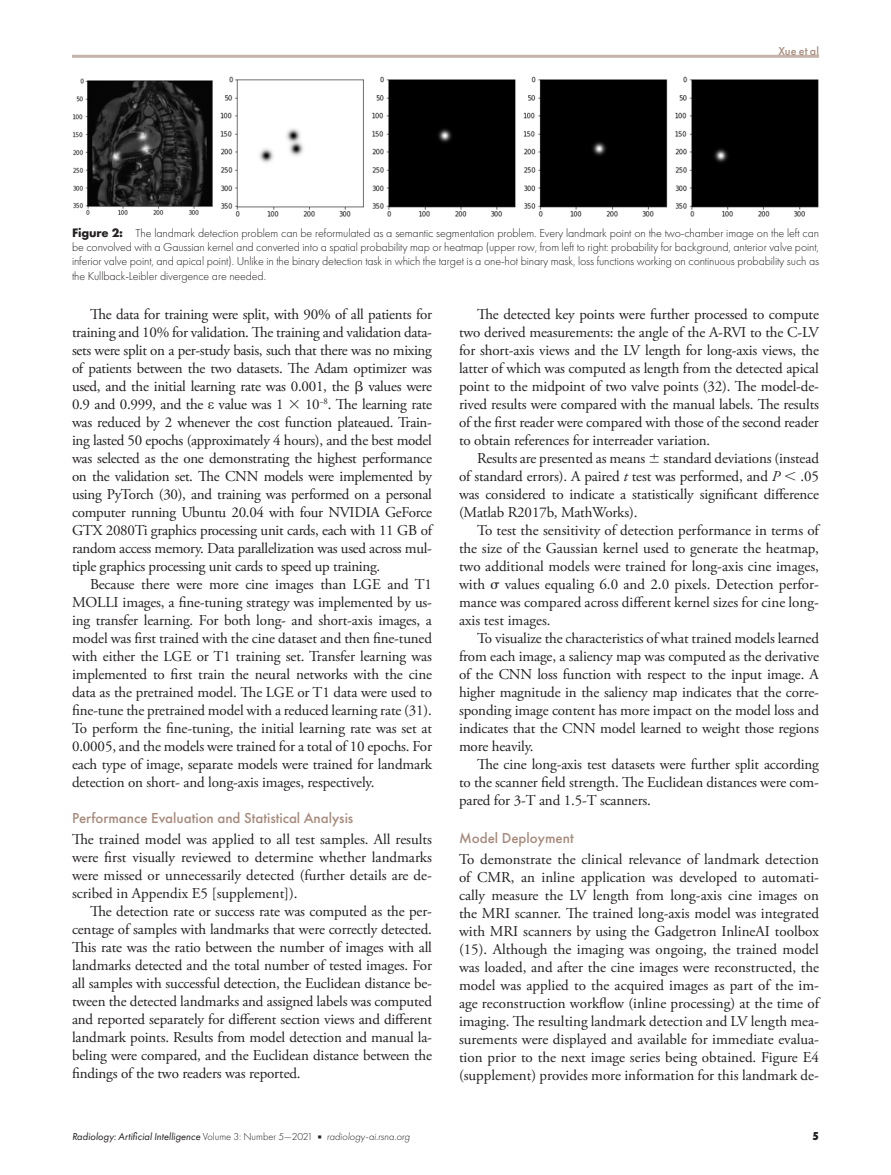
<style>
.page{position:relative;width:891px;height:1175px;background:#fff}
.page>*{position:absolute;margin:0;border:0;box-sizing:border-box;transform-origin:0 0}
.t1{font:15px/18px "Adobe Garamond Pro";letter-spacing:-.01em;color:#231f20;text-align:justify}
.t2{font:500 15px "Futura PT";color:#a68b7d}
.t3{font:300 12px/14.4px "Futura PT";letter-spacing:-.01em;color:#231f20;text-align:justify}
.t4{font:500 12px "Futura PT";color:#a68b7d}
.t5{font:800 12px "Futura PT Cond";color:#231f20}
.t6{font:italic 10.5px "Futura PT";color:#231f20}
.s1{font-weight:700;font-size:12.75px}
.s2{font-family:"Universal Greekwith Math Pi"}
.s3{font-family:"Times New Roman"}
.s4{font-style:italic}
.s5{font-weight:300;font-style:normal}
.s6{font-family:"Universal Newswith Comm Pi";font-style:normal;font-size:6px}
.s7{font-weight:300}
</style>
<div class="page">
<hr style="left:72px;top:55px;width:747px;height:3px;background:#c5b2a8">
<img style="left:72px;top:76px;width:747px;height:141px">
<p class="t4" style="left:778px;top:44px;width:42px">Xue et al</p>
<p class="t3" style="left:72px;top:225px;width:749px"><span class="s1">Figure 2:</span> The landmark detection problem can be reformulated as a semantic segmentation problem. Every landmark point on the two-chamber image on the left can be convolved with a Gaussian kernel and converted into a spatial probability map or heatmap (upper row, from left to right: probability for background, anterior valve point, inferior valve point, and apical point). Unlike in the binary detection task in which the target is a one-hot binary mask, loss functions working on continuous probability such as the Kullback-Leibler divergence are needed.</p>
<p class="t1" style="left:72px;top:306px;width:362px;text-indent:18px">The data for training were split, with 90% of all patients for training and 10% for validation. The training and validation data&shy;sets were split on a per-study basis, such that there was no mixing of patients between the two datasets. The Adam optimizer was used, and the initial learning rate was 0.001, the <span class="s2">b</span> values were 0.9 and 0.999, and the <span class="s3">ε</span> value was 1 <span class="s2">3</span> 10<sup>−8</sup>. The learning rate was reduced by 2 whenever the cost function plateaued. Train&shy;ing lasted 50 epochs (approximately 4 hours), and the best model was selected as the one demonstrating the highest performance on the validation set. The CNN models were implemented by using PyTorch (30), and training was performed on a personal computer running Ubuntu 20.04 with four NVIDIA GeForce GTX 2080Ti graphics processing unit cards, each with 11 GB of random access memory. Data parallelization was used across mul&shy;tiple graphics processing unit cards to speed up training.</p>
<p class="t1" style="left:72px;top:576px;width:362px;text-indent:18px">Because there were more cine images than LGE and T1<br>MOLLI images, a fine-tuning strategy was implemented by us&shy;ing transfer learning. For both long- and short-axis images, a model was first trained with the cine dataset and then fine-tuned with either the LGE or T1 training set. Transfer learning was implemented to first train the neural networks with the cine data as the pretrained model. The LGE or T1 data were used to fine-tune the pretrained model with a reduced learning rate (31).<br>To perform the fine-tuning, the initial learning rate was set at 0.0005, and the models were trained for a total of 10 epochs. For each type of image, separate models were trained for landmark detection on short- and long-axis images, respectively.</p>
<p class="t2" style="left:72px;top:809px;width:283px">Performance Evaluation and Statistical Analysis</p>
<p class="t1" style="left:72px;top:831px;width:362px">The trained model was applied to all test samples. All results were first visually reviewed to determine whether landmarks were missed or unnecessarily detected (further details are de&shy;scribed in Appendix E5 [supplement]).</p>
<p class="t1" style="left:72px;top:903px;width:362px;text-indent:18px">The detection rate or success rate was computed as the per&shy;centage of samples with landmarks that were correctly detected.<br>This rate was the ratio between the number of images with all landmarks detected and the total number of tested images. For all samples with successful detection, the Euclidean distance be&shy;tween the detected landmarks and assigned labels was computed and reported separately for different section views and different landmark points. Results from model detection and manual la&shy;beling were compared, and the Euclidean distance between the findings of the two readers was reported.</p>
<p class="t1" style="left:459px;top:306px;width:362px;text-indent:18px">The detected key points were further processed to compute two derived measurements: the angle of the A-RVI to the C-LV for short-axis views and the LV length for long-axis views, the latter of which was computed as length from the detected apical point to the midpoint of two valve points (32). The model-de&shy;rived results were compared with the manual labels. The results of the first reader were compared with those of the second reader to obtain references for interreader variation.</p>
<p class="t1" style="left:459px;top:450px;width:361px;text-indent:18px">Results are presented as means <span class="s2">6</span> standard deviations (instead of standard errors). A paired <span class="s4">t</span> test was performed, and <span class="s4">P</span> <span class="s2">,</span> .05 was considered to indicate a statistically significant difference (Matlab R2017b, MathWorks).</p>
<p class="t1" style="left:459px;top:522px;width:362px;text-indent:18px">To test the sensitivity of detection performance in terms of the size of the Gaussian kernel used to generate the heatmap, two additional models were trained for long-axis cine images, with <span class="s2">s</span> values equaling 6.0 and 2.0 pixels. Detection perfor&shy;mance was compared across different kernel sizes for cine long&shy;axis test images.</p>
<p class="t1" style="left:459px;top:630px;width:362px;text-indent:18px">To visualize the characteristics of what trained models learned from each image, a saliency map was computed as the derivative of the CNN loss function with respect to the input image. A higher magnitude in the saliency map indicates that the corre&shy;sponding image content has more impact on the model loss and indicates that the CNN model learned to weight those regions more heavily.</p>
<p class="t1" style="left:459px;top:756px;width:362px;text-indent:18px">The cine long-axis test datasets were further split according to the scanner field strength. The Euclidean distances were com&shy;pared for 3-T and 1.5-T scanners.</p>
<p class="t2" style="left:459px;top:828px;width:116px">Model Deployment</p>
<p class="t1" style="left:459px;top:850px;width:362px">To demonstrate the clinical relevance of landmark detection of CMR, an inline application was developed to automati&shy;cally measure the LV length from long-axis cine images on the MRI scanner. The trained long-axis model was integrated with MRI scanners by using the Gadgetron InlineAI toolbox (15). Although the imaging was ongoing, the trained model was loaded, and after the cine images were reconstructed, the model was applied to the acquired images as part of the im&shy;age reconstruction workflow (inline processing) at the time of imaging. The resulting landmark detection and LV length mea&shy;surements were displayed and available for immediate evalua&shy;tion prior to the next image series being obtained. Figure E4 (supplement) provides more information for this landmark de-</p>
<p class="t6" style="left:72px;top:1130px;width:340px">Radiology: Artificial Intelligence <span class="s5">Volume 3: Number 5—2021</span> <span class="s6">n</span> <span class="s7">radiology-ai.rsna.org</span></p>
<p class="t5" style="left:813px;top:1128px;width:8px">5</p>
</div>
